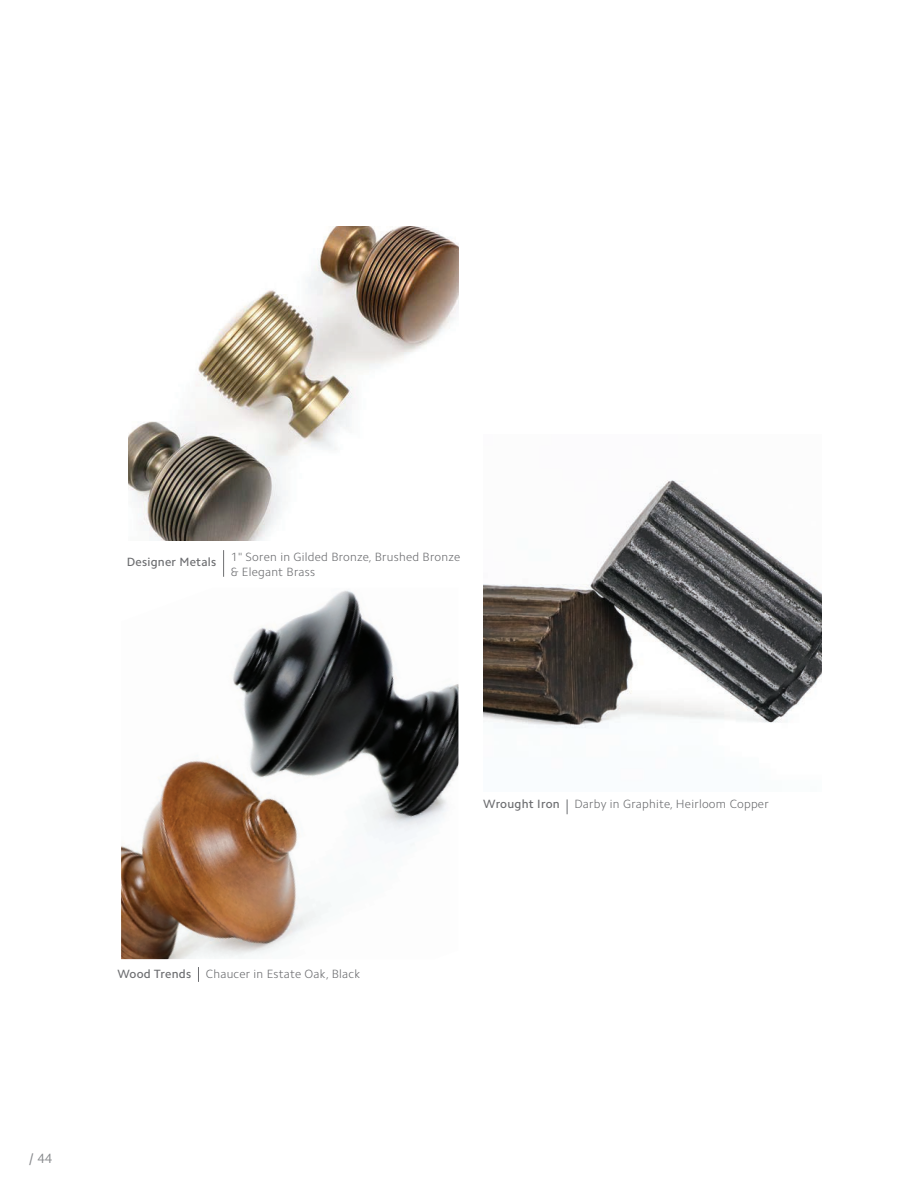
<style>
.page{position:relative;width:918px;height:1188px;background:#fff}
.page>*{position:absolute;margin:0;border:0;box-sizing:border-box;transform-origin:0 0}
.t1{font:13.5px "Camphor Std";color:#888a8d}
.t2{font:300 12px/15px "Camphor Std";letter-spacing:.02em;color:#6d6e71}
.t3{font:500 12px "Camphor Std";letter-spacing:.02em;color:#6d6e71}
.s1{font-weight:500}
</style>
<div class="page">
<img style="left:128px;top:227px;width:330px;height:314px">
<img style="left:121px;top:590px;width:337px;height:369px">
<img style="left:484px;top:480px;width:337px;height:248px">
<svg style="left:223px;top:550px;width:1px;height:27px"></svg>
<svg style="left:567px;top:799px;width:1px;height:15px"></svg>
<svg style="left:198px;top:967px;width:1px;height:15px"></svg>
<p class="t3" style="left:127px;top:558px;width:91px">Designer Metals</p>
<p class="t2" style="left:231px;top:551px;width:231px">1" Soren in Gilded Bronze, Brushed Bronze &amp; Elegant Brass</p>
<p class="t2" style="left:118px;top:968px;width:244px"><span class="s1">Wood Trends</span> Chaucer in Estate Oak, Black</p>
<p class="t1" style="left:29px;top:1153px;width:25px">/ 44</p>
<p class="t3" style="left:483px;top:799px;width:78px">Wrought Iron</p>
<p class="t2" style="left:574px;top:798px;width:196px">Darby in Graphite, Heirloom Copper</p>
</div>
